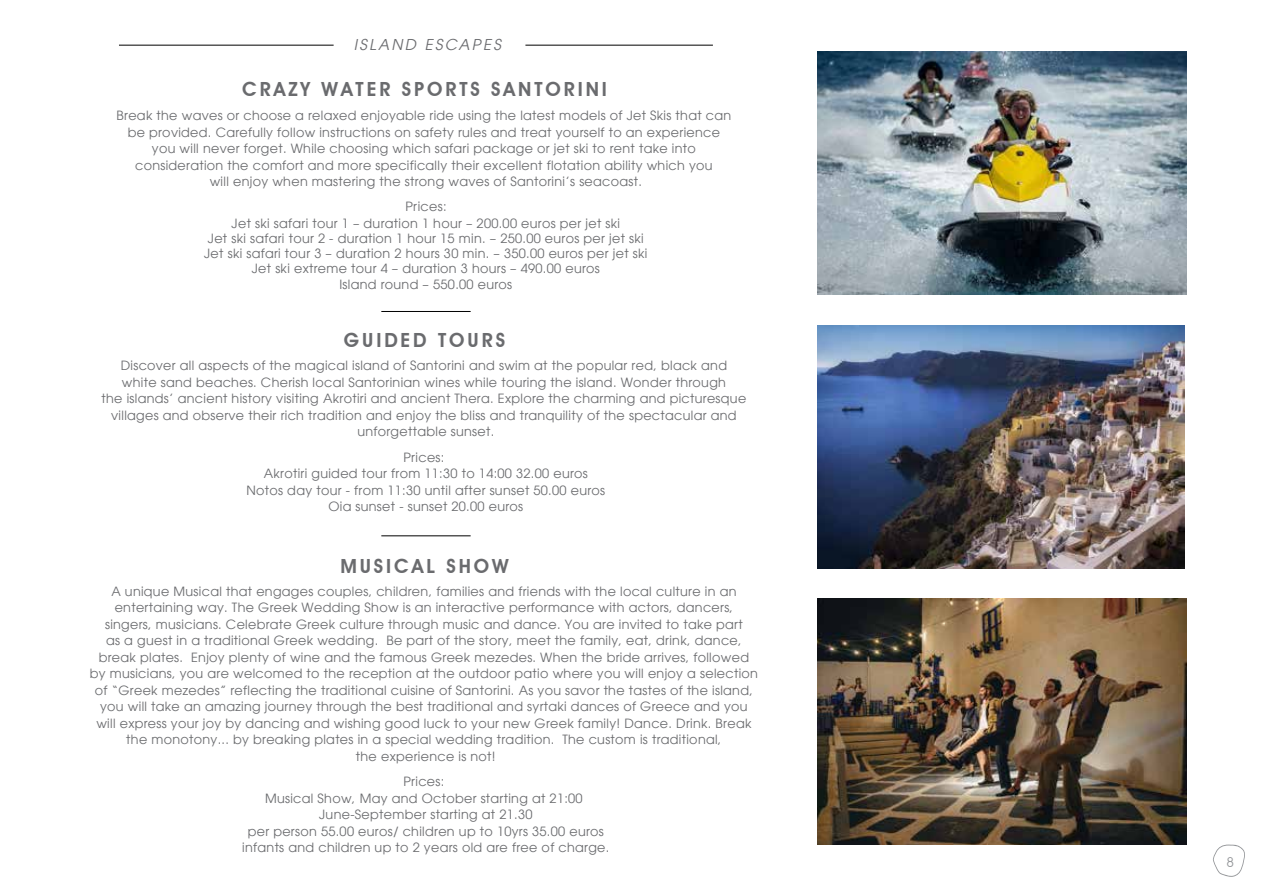
<style>
.page{position:relative;width:1263px;height:893px;background:#fff}
.page>*{position:absolute;margin:0;border:0;box-sizing:border-box;transform-origin:0 0}
.t1{font:600 19.5px "Avant Garde IT Cby BT";letter-spacing:.15em;color:#6a6b6e}
.t2{font:italic 15px "Avant Garde";letter-spacing:.15em;color:#6a6b6e}
.t3{font:13.5px "Avant Garde IT Cby BT";color:#939598}
.t4{font:12.75px/16.5px "Avant Garde";letter-spacing:.025em;color:#6a6b6e;text-align:center}
</style>
<div class="page">
<hr style="left:381px;top:535px;width:90px;height:1px;background:#010101">
<hr style="left:119px;top:45px;width:215px;height:1px;background:#010101">
<hr style="left:525px;top:45px;width:188px;height:1px;background:#010101">
<hr style="left:381px;top:311px;width:90px;height:1px;background:#010101">
<svg style="left:1213px;top:845px;width:32px;height:32px"></svg>
<img style="left:817px;top:51px;width:369px;height:244px">
<img style="left:817px;top:325px;width:367px;height:243px">
<img style="left:817px;top:599px;width:369px;height:246px">
<p class="t2" style="left:354px;top:36px;width:149px">ISLAND ESCAPES</p>
<h1 class="t1" style="left:242px;top:77px;width:366px">CRAZY WATER SPORTS SANTORINI</h1>
<p class="t4" style="left:117px;top:108px;width:616px">Break the waves or choose a relaxed enjoyable ride using the latest models of Jet Skis that can be provided. Carefully follow instructions on safety rules and treat yourself to an experience you will never forget. While choosing which safari package or jet ski to rent take into consideration the comfort and more specifically their excellent flotation ability which you<br>will enjoy when mastering the strong waves of Santorini’s seacoast.</p>
<p class="t4" style="left:405px;top:198px;width:43px">Prices:</p>
<p class="t4" style="left:204px;top:215px;width:445px;line-height:15.3px">Jet ski safari tour 1 – duration 1 hour – 200.00 euros per jet ski<br>Jet ski safari tour 2 - duration 1 hour 15 min. – 250.00 euros per jet ski Jet ski safari tour 3 – duration 2 hours 30 min. – 350.00 euros per jet ski Jet ski extreme tour 4 – duration 3 hours – 490.00 euros<br>Island round – 550.00 euros</p>
<h1 class="t1" style="left:344px;top:328px;width:163px">GUIDED TOURS</h1>
<p class="t4" style="left:102px;top:357px;width:646px">Discover all aspects of the magical island of Santorini and swim at the popular red, black and<br>white sand beaches. Cherish local Santorinian wines while touring the island. Wonder through<br>the islands’ ancient history visiting Akrotiri and ancient Thera. Explore the charming and picturesque villages and observe their rich tradition and enjoy the bliss and tranquility of the spectacular and unforgettable sunset.</p>
<p class="t4" style="left:246px;top:449px;width:360px">Prices:<br>Akrotiri guided tour from 11:30 to 14:00 32.00 euros Notos day tour - from 11:30 until after sunset 50.00 euros Oia sunset - sunset 20.00 euros</p>
<h1 class="t1" style="left:340px;top:554px;width:170px">MUSICAL SHOW</h1>
<p class="t4" style="left:90px;top:583px;width:670px">A unique Musical that engages couples, children, families and friends with the local culture in an entertaining way. The Greek Wedding Show is an interactive performance with actors, dancers, singers, musicians. Celebrate Greek culture through music and dance. You are invited to take part<br>as a guest in a traditional Greek wedding. Be part of the story, meet the family, eat, drink, dance, break plates. Enjoy plenty of wine and the famous Greek mezedes. When the bride arrives, followed by musicians, you are welcomed to the reception at the outdoor patio where you will enjoy a selection of “Greek mezedes” reflecting the traditional cuisine of Santorini. As you savor the tastes of the island, you will take an amazing journey through the best traditional and syrtaki dances of Greece and you will express your joy by dancing and wishing good luck to your new Greek family! Dance. Drink. Break the monotony... by breaking plates in a special wedding tradition. The custom is traditional,<br>the experience is not!</p>
<p class="t4" style="left:242px;top:773px;width:369px">Prices:<br>Musical Show, May and October starting at 21:00<br>June-September starting at 21.30<br>per person 55.00 euros/ children up to 10yrs 35.00 euros infants and children up to 2 years old are free of charge.</p>
<p class="t3" style="left:1226px;top:854px;width:9px">8</p>
</div>
